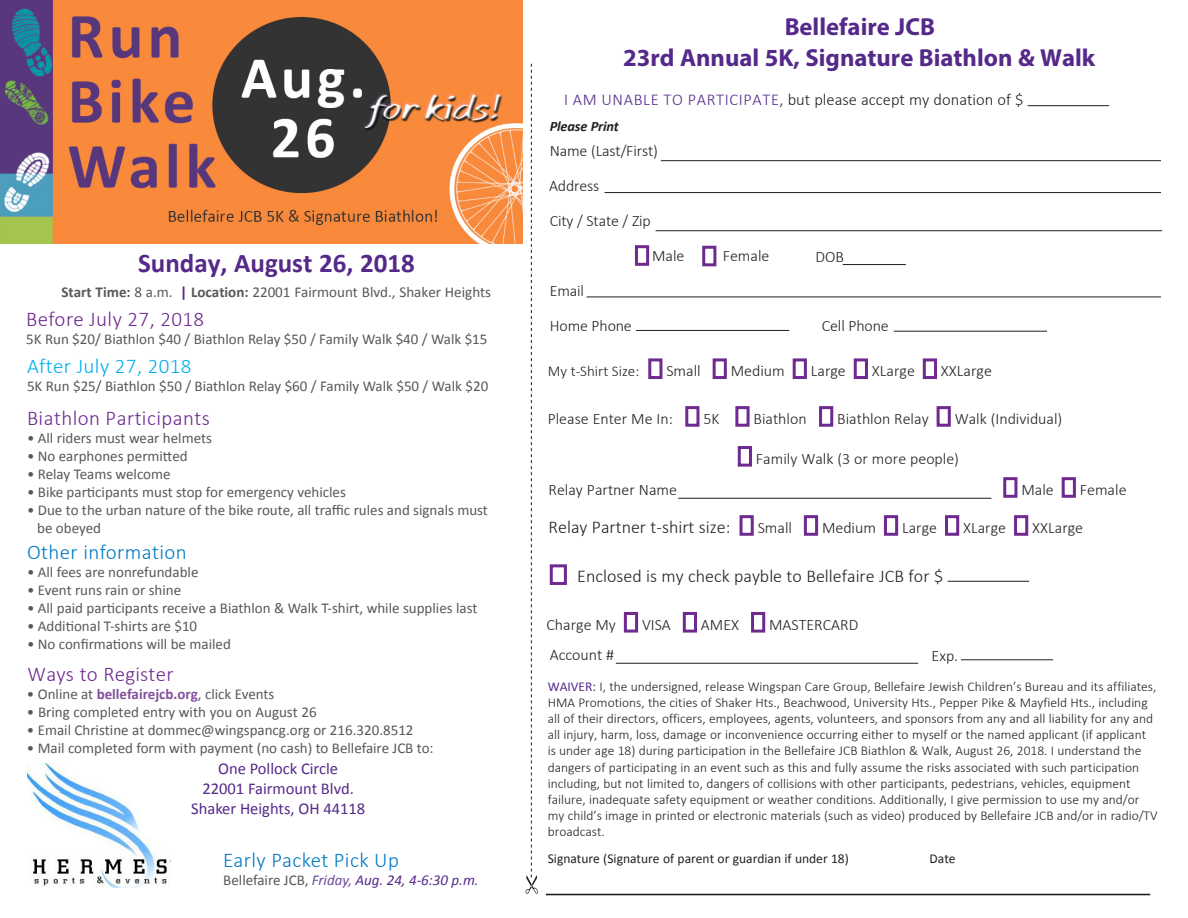
<style>
.page{position:relative;width:1188px;height:918px;background:#fff}
.page>*{position:absolute;margin:0;border:0;box-sizing:border-box;transform-origin:0 0}
.t1{font:700 27px "Calibri";color:#542989}
.t2{font:700 24.6px "Myriad Pro";color:#542989}
.t3{font:300 21px "Calibri";letter-spacing:.02em;color:#6e2a8e}
.t4{font:300 21px "Calibri";letter-spacing:.02em;color:#0079c2}
.t5{font:300 21px "Calibri";letter-spacing:.02em;color:#00aeef}
.t6{font:300 18px "Calibri";color:#231f20}
.t7{font:16.5px "Calibri";color:#542989}
.t8{font:300 16.5px "Calibri";color:#231f20}
.t9{font:300 15.9px "Calibri";color:#231f20}
.t10{font:15px "Calibri";color:#57585a}
.t11{font:italic 15px "Calibri";color:#542989}
.t12{font:300 15px "Calibri";color:#231f20}
.t13{font:italic 700 14.4px "Calibri";letter-spacing:-.01em;color:#231f20}
.t14{font:300 13.5px/16.2px "Calibri";color:#231f20}
.t15{font:13.5px "Calibri";color:#231f20}
.s1{font-weight:700}
.s2{font-weight:700;color:#542989}
.s3{font-weight:700;color:#82509e}
.s4{font-style:normal;color:#57585a}
.s5{color:#6d4c99}
.s6{color:#542989}
.s7{font-weight:400;color:#542989}
</style>
<div class="page">
<hr style="left:616px;top:663px;width:302px;height:1px;background:#231f20">
<hr style="left:961px;top:659px;width:92px;height:1px;background:#231f20">
<div style="left:648px;top:358px;width:14px;height:21px;border:3px solid #6e2a8e"></div>
<div style="left:713px;top:358px;width:14px;height:21px;border:3px solid #6e2a8e"></div>
<div style="left:793px;top:358px;width:14px;height:21px;border:3px solid #6e2a8e"></div>
<div style="left:854px;top:358px;width:14px;height:21px;border:3px solid #6e2a8e"></div>
<div style="left:923px;top:358px;width:14px;height:21px;border:3px solid #6e2a8e"></div>
<hr style="left:546px;top:894px;width:604px;height:1px;background:#231f20">
<div style="left:624px;top:612px;width:14px;height:21px;border:3px solid #6e2a8e"></div>
<div style="left:683px;top:612px;width:14px;height:21px;border:3px solid #6e2a8e"></div>
<div style="left:751px;top:612px;width:14px;height:21px;border:3px solid #6e2a8e"></div>
<svg style="left:526px;top:64px;width:12px;height:830px"></svg>
<div style="left:740px;top:515px;width:14px;height:21px;border:3px solid #6e2a8e"></div>
<div style="left:804px;top:515px;width:14px;height:21px;border:3px solid #6e2a8e"></div>
<div style="left:884px;top:515px;width:14px;height:21px;border:3px solid #6e2a8e"></div>
<div style="left:945px;top:515px;width:14px;height:21px;border:3px solid #6e2a8e"></div>
<div style="left:1014px;top:515px;width:14px;height:21px;border:3px solid #6e2a8e"></div>
<hr style="left:678px;top:498px;width:313px;height:1px;background:#231f20">
<div style="left:1003px;top:477px;width:14px;height:21px;border:3px solid #6e2a8e"></div>
<div style="left:1062px;top:477px;width:14px;height:21px;border:3px solid #6e2a8e"></div>
<hr style="left:661px;top:160px;width:500px;height:1px;background:#231f20">
<hr style="left:605px;top:192px;width:556px;height:1px;background:#231f20">
<hr style="left:656px;top:230px;width:506px;height:1px;background:#231f20">
<hr style="left:587px;top:297px;width:574px;height:1px;background:#231f20">
<hr style="left:843px;top:264px;width:63px;height:1px;background:#231f20">
<hr style="left:636px;top:330px;width:153px;height:1px;background:#231f20">
<div style="left:635px;top:245px;width:14px;height:21px;border:3px solid #6e2a8e"></div>
<div style="left:702px;top:246px;width:14px;height:20px;border:3px solid #6e2a8e"></div>
<hr style="left:894px;top:331px;width:153px;height:1px;background:#231f20">
<div style="left:685px;top:406px;width:14px;height:21px;border:3px solid #6e2a8e"></div>
<div style="left:735px;top:406px;width:15px;height:21px;border:3px solid #6e2a8e"></div>
<div style="left:819px;top:406px;width:14px;height:21px;border:3px solid #6e2a8e"></div>
<div style="left:937px;top:406px;width:14px;height:21px;border:3px solid #6e2a8e"></div>
<div style="left:738px;top:446px;width:14px;height:21px;border:3px solid #6e2a8e"></div>
<img style="left:0;top:0;width:523px;height:243px">
<hr style="left:948px;top:581px;width:81px;height:1px;background:#231f20">
<div style="left:550px;top:564px;width:17px;height:21px;border:3px solid #6e2a8e"></div>
<hr style="left:1028px;top:105px;width:81px;height:1px;background:#231f20">
<img style="left:27px;top:764px;width:140px;height:124px">
<p class="t1" style="left:138px;top:246px;width:278px">Sunday, August 26, 2018</p>
<p class="t10" style="left:61px;top:282px;width:431px"><span class="s1">Start Time:</span> 8 a.m. <span class="s2">|</span> <span class="s1">Location:</span> 22001 Fairmount Blvd., Shaker Heights</p>
<p class="t3" style="left:26px;top:306px;width:180px">Before July 27, 2018</p>
<p class="t10" style="left:26px;top:330px;width:463px">5K Run $20/ Biathlon $40 / Biathlon Relay $50 / Family Walk $40 / Walk $15</p>
<p class="t5" style="left:27px;top:353px;width:166px">After July 27, 2018</p>
<p class="t10" style="left:27px;top:377px;width:463px">5K Run $25/ Biathlon $50 / Biathlon Relay $60 / Family Walk $50 / Walk $20</p>
<p class="t3" style="left:27px;top:405px;width:184px">Biathlon Participants</p>
<p class="t10" style="left:27px;top:428px;width:186px">• All riders must wear helmets</p>
<p class="t10" style="left:27px;top:446px;width:162px">• No earphones permitted</p>
<p class="t10" style="left:27px;top:464px;width:145px">• Relay Teams welcome</p>
<p class="t10" style="left:27px;top:482px;width:320px">• Bike participants must stop for emergency vehicles</p>
<p class="t10" style="left:27px;top:500px;width:463px">• Due to the urban nature of the bike route, all traffic rules and signals must</p>
<p class="t10" style="left:37px;top:518px;width:65px">be obeyed</p>
<p class="t4" style="left:27px;top:539px;width:161px">Other information</p>
<p class="t10" style="left:27px;top:563px;width:173px">• All fees are nonrefundable</p>
<p class="t10" style="left:27px;top:581px;width:156px">• Event runs rain or shine</p>
<p class="t10" style="left:27px;top:599px;width:452px">• All paid participants receive a Biathlon &amp; Walk T-shirt, while supplies last</p>
<p class="t10" style="left:27px;top:617px;width:172px">• Additional T-shirts are $10</p>
<p class="t10" style="left:27px;top:635px;width:205px">• No confirmations will be mailed</p>
<p class="t3" style="left:28px;top:661px;width:147px">Ways to Register</p>
<p class="t10" style="left:27px;top:684px;width:249px">• Online at <span class="s3">bellefairejcb.org</span>, click Events</p>
<p class="t10" style="left:27px;top:702px;width:291px">• Bring completed entry with you on August 26</p>
<p class="t10" style="left:27px;top:720px;width:388px">• Email Christine at dommec@wingspancg.org or 216.320.8512</p>
<p class="t10" style="left:27px;top:738px;width:408px">• Mail completed form with payment (no cash) to Bellefaire JCB to:</p>
<p class="t7" style="left:218px;top:758px;width:121px">One Pollock Circle</p>
<p class="t7" style="left:203px;top:778px;width:153px">22001 Fairmount Blvd.</p>
<p class="t7" style="left:191px;top:798px;width:175px">Shaker Heights, OH 44118</p>
<p class="t4" style="left:223px;top:847px;width:177px">Early Packet Pick Up</p>
<p class="t11" style="left:223px;top:870px;width:257px"><span class="s4">Bellefaire JCB,</span> <span class="s5">Friday,</span> Aug. 24, 4-6:30 p.m.</p>
<p class="t2" style="left:785px;top:11px;width:152px">Bellefaire JCB</p>
<p class="t2" style="left:623px;top:42px;width:474px">23rd Annual 5K, Signature Biathlon &amp; Walk</p>
<p class="t8" style="left:564px;top:90px;width:461px"><span class="s6">I AM UNABLE TO PARTICIPATE</span>, but please accept my donation of $</p>
<p class="t13" style="left:550px;top:117px;width:71px">Please Print</p>
<p class="t9" style="left:550px;top:141px;width:110px">Name (Last/First)</p>
<p class="t9" style="left:549px;top:176px;width:52px">Address</p>
<p class="t9" style="left:550px;top:211px;width:103px">City / State / Zip</p>
<p class="t9" style="left:652px;top:246px;width:34px">Male</p>
<p class="t9" style="left:723px;top:246px;width:48px">Female</p>
<p class="t9" style="left:550px;top:281px;width:36px">Email</p>
<p class="t9" style="left:550px;top:316px;width:83px">Home Phone</p>
<p class="t9" style="left:822px;top:316px;width:68px">Cell Phone</p>
<p class="t9" style="left:816px;top:247px;width:30px">DOB</p>
<p class="t12" style="left:548px;top:362px;width:93px">My t-Shirt Size:</p>
<p class="t9" style="left:666px;top:361px;width:36px">Small</p>
<p class="t9" style="left:731px;top:361px;width:55px">Medium</p>
<p class="t9" style="left:811px;top:361px;width:36px">Large</p>
<p class="t9" style="left:872px;top:361px;width:44px">XLarge</p>
<p class="t9" style="left:941px;top:361px;width:52px">XXLarge</p>
<p class="t9" style="left:548px;top:409px;width:127px">Please Enter Me In:</p>
<p class="t9" style="left:703px;top:409px;width:18px">5K</p>
<p class="t9" style="left:754px;top:409px;width:55px">Biathlon</p>
<p class="t9" style="left:837px;top:409px;width:93px">Biathlon Relay</p>
<p class="t9" style="left:955px;top:409px;width:109px">Walk (Individual)</p>
<p class="t9" style="left:756px;top:448px;width:205px">Family Walk (3 or more people)</p>
<p class="t9" style="left:549px;top:480px;width:130px">Relay Partner Name</p>
<p class="t9" style="left:1021px;top:480px;width:34px">Male</p>
<p class="t9" style="left:1080px;top:480px;width:48px">Female</p>
<p class="t6" style="left:549px;top:516px;width:183px">Relay Partner t-shirt size:</p>
<p class="t9" style="left:758px;top:518px;width:36px">Small</p>
<p class="t9" style="left:822px;top:518px;width:55px">Medium</p>
<p class="t9" style="left:902px;top:518px;width:36px">Large</p>
<p class="t9" style="left:963px;top:518px;width:44px">XLarge</p>
<p class="t9" style="left:1032px;top:518px;width:52px">XXLarge</p>
<p class="t6" style="left:577px;top:565px;width:367px">Enclosed is my check payble to Bellefaire JCB for $</p>
<p class="t9" style="left:546px;top:614px;width:71px">Charge My</p>
<p class="t9" style="left:642px;top:614px;width:30px">VISA</p>
<p class="t9" style="left:701px;top:614px;width:40px">AMEX</p>
<p class="t9" style="left:769px;top:614px;width:91px">MASTERCARD</p>
<p class="t9" style="left:550px;top:645px;width:66px">Account #</p>
<p class="t14" style="left:548px;top:678px;width:611px"><span class="s7">WAIVER:</span> I, the undersigned, release Wingspan Care Group, Bellefaire Jewish Children’s Bureau and its affiliates, HMA Promotions, the cities of Shaker Hts., Beachwood, University Hts., Pepper Pike &amp; Mayfield Hts., including all of their directors, officers, employees, agents, volunteers, and sponsors from any and all liability for any and all injury, harm, loss, damage or inconvenience occurring either to myself or the named applicant (if applicant is under age 18) during participation in the Bellefaire JCB Biathlon &amp; Walk, August 26, 2018. I understand the dangers of participating in an event such as this and fully assume the risks associated with such participation including, but not limited to, dangers of collisions with other participants, pedestrians, vehicles, equipment failure, inadequate safety equipment or weather conditions. Additionally, I give permission to use my and/or my child’s image in printed or electronic materials (such as video) produced by Bellefaire JCB and/or in radio/TV broadcast.</p>
<p class="t15" style="left:548px;top:850px;width:303px">Signature (Signature of parent or guardian if under 18)</p>
<p class="t15" style="left:930px;top:850px;width:28px">Date</p>
<p class="t9" style="left:932px;top:646px;width:28px">Exp.</p>
</div>
